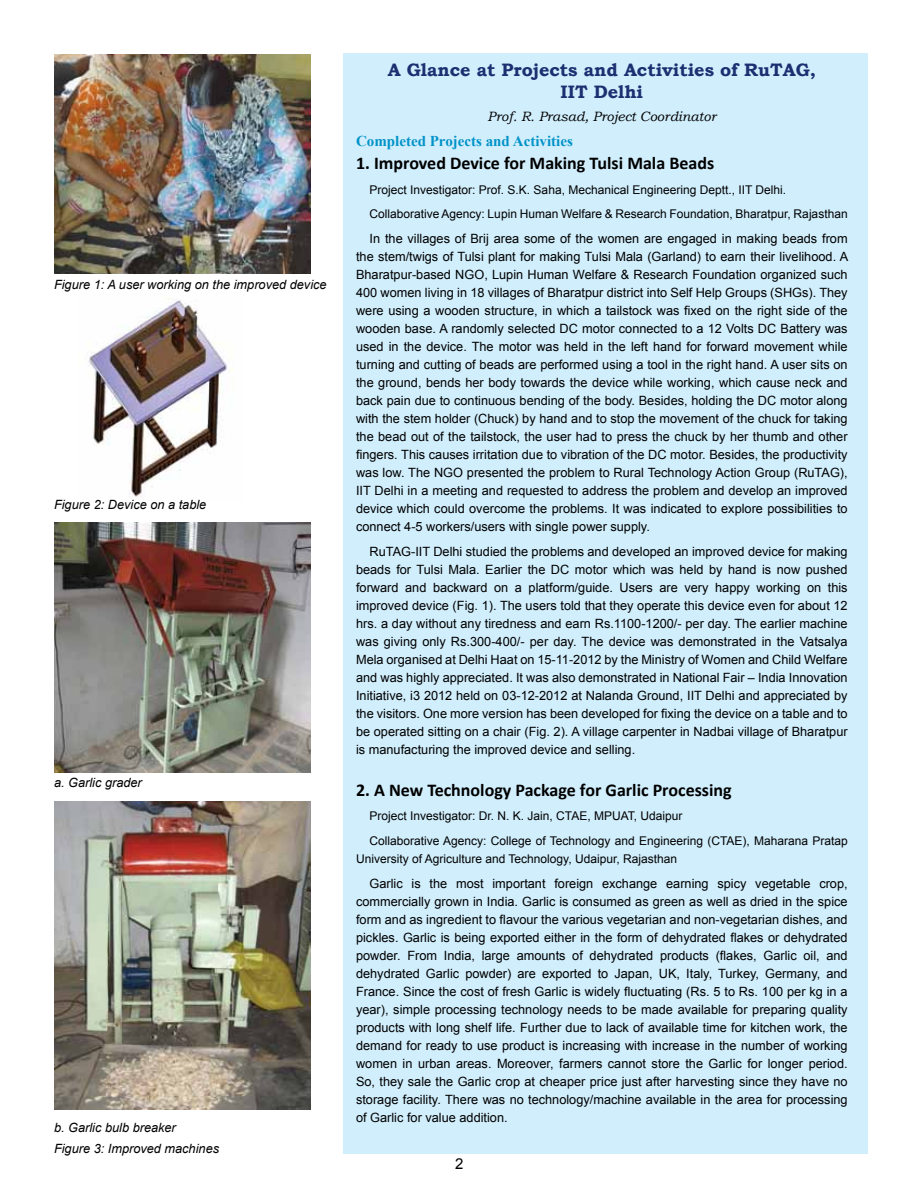
<style>
.page{position:relative;width:919px;height:1204px;background:#fff}
.page>*{position:absolute;margin:0;border:0;box-sizing:border-box;transform-origin:0 0}
.t1{font:700 18px "Calibri";color:#000}
.t2{font:700 18px/21.6px "Bookman Old Style";color:#1c2f71;text-align:center}
.t3{font:700 15px "Times New Roman";color:#0092c8}
.t4{font:15px "Arial";color:#000}
.t5{font:italic 13.5px "Bookman Old Style";color:#000}
.t6{font:12.75px/18px "Arial";color:#000;text-align:justify}
.t7{font:italic 12.75px/21.8px "Arial";color:#000}
.t8{font:12px/24.8px "Arial";color:#000}
</style>
<div class="page">
<div style="left:343px;top:53px;width:525px;height:1100px;background:#d1eefc"></div>
<img style="left:54px;top:801px;width:257px;height:307px">
<img style="left:54px;top:523px;width:256px;height:249px">
<img style="left:88px;top:299px;width:145px;height:199px">
<img style="left:54px;top:54px;width:256px;height:219px">
<p class="t7" style="left:54px;top:274px;width:274px">Figure 1: A user working on the improved device</p>
<p class="t7" style="left:54px;top:494px;width:154px">Figure 2: Device on a table</p>
<p class="t7" style="left:54px;top:771px;width:89px">a. Garlic grader</p>
<p class="t7" style="left:54px;top:1115px;width:167px">b. Garlic bulb breaker<br>Figure 3: Improved machines</p>
<h1 class="t2" style="left:388px;top:59px;width:430px">A Glance at Projects and Activities of RuTAG,<br>IIT Delhi</h1>
<p class="t5" style="left:488px;top:108px;width:230px">Prof. R. Prasad, Project Coordinator</p>
<p class="t3" style="left:356px;top:130px;width:218px">Completed Projects and Activities</p>
<h1 class="t1" style="left:356px;top:151px;width:360px">1. Improved Device for Making Tulsi Mala Beads</h1>
<p class="t8" style="left:369px;top:177px;width:480px">Project Investigator: Prof. S.K. Saha, Mechanical Engineering Deptt., IIT Delhi.<br>Collaborative Agency: Lupin Human Welfare &amp; Research Foundation, Bharatpur, Rajasthan</p>
<p class="t6" style="left:356px;top:229px;width:494px;text-indent:14px">In the villages of Brij area some of the women are engaged in making beads from the stem/twigs of Tulsi plant for making Tulsi Mala (Garland) to earn their livelihood. A Bharatpur-based NGO, Lupin Human Welfare &amp; Research Foundation organized such 400 women living in 18 villages of Bharatpur district into Self Help Groups (SHGs). They were using a wooden structure, in which a tailstock was fixed on the right side of the wooden base. A randomly selected DC motor connected to a 12 Volts DC Battery was used in the device. The motor was held in the left hand for forward movement while turning and cutting of beads are performed using a tool in the right hand. A user sits on the ground, bends her body towards the device while working, which cause neck and back pain due to continuous bending of the body. Besides, holding the DC motor along with the stem holder (Chuck) by hand and to stop the movement of the chuck for taking the bead out of the tailstock, the user had to press the chuck by her thumb and other fingers. This causes irritation due to vibration of the DC motor. Besides, the productivity was low. The NGO presented the problem to Rural Technology Action Group (RuTAG), IIT Delhi in a meeting and requested to address the problem and develop an improved device which could overcome the problems. It was indicated to explore possibilities to connect 4-5 workers/users with single power supply.</p>
<p class="t6" style="left:356px;top:542px;width:493px;text-indent:14px">RuTAG-IIT Delhi studied the problems and developed an improved device for making beads for Tulsi Mala. Earlier the DC motor which was held by hand is now pushed forward and backward on a platform/guide. Users are very happy working on this improved device (Fig. 1). The users told that they operate this device even for about 12 hrs. a day without any tiredness and earn Rs.1100-1200/- per day. The earlier machine was giving only Rs.300-400/- per day. The device was demonstrated in the Vatsalya Mela organised at Delhi Haat on 15-11-2012 by the Ministry of Women and Child Welfare and was highly appreciated. It was also demonstrated in National Fair – India Innovation Initiative, i3 2012 held on 03-12-2012 at Nalanda Ground, IIT Delhi and appreciated by the visitors. One more version has been developed for fixing the device on a table and to be operated sitting on a chair (Fig. 2). A village carpenter in Nadbai village of Bharatpur is manufacturing the improved device and selling.</p>
<h1 class="t1" style="left:356px;top:777px;width:377px">2. A New Technology Package for Garlic Processing</h1>
<p class="t8" style="left:369px;top:803px;width:480px">Project Investigator: Dr. N. K. Jain, CTAE, MPUAT, Udaipur<br>Collaborative Agency: College of Technology and Engineering (CTAE), Maharana Pratap</p>
<p class="t8" style="left:356px;top:846px;width:323px">University of Agriculture and Technology, Udaipur, Rajasthan</p>
<p class="t6" style="left:356px;top:874px;width:493px;text-indent:14px">Garlic is the most important foreign exchange earning spicy vegetable crop, commercially grown in India. Garlic is consumed as green as well as dried in the spice form and as ingredient to flavour the various vegetarian and non-vegetarian dishes, and pickles. Garlic is being exported either in the form of dehydrated flakes or dehydrated powder. From India, large amounts of dehydrated products (flakes, Garlic oil, and dehydrated Garlic powder) are exported to Japan, UK, Italy, Turkey, Germany, and France. Since the cost of fresh Garlic is widely fluctuating (Rs. 5 to Rs. 100 per kg in a year), simple processing technology needs to be made available for preparing quality products with long shelf life. Further due to lack of available time for kitchen work, the demand for ready to use product is increasing with increase in the number of working women in urban areas. Moreover, farmers cannot store the Garlic for longer period.<br>So, they sale the Garlic crop at cheaper price just after harvesting since they have no storage facility. There was no technology/machine available in the area for processing of Garlic for value addition.</p>
<p class="t4" style="left:455px;top:1154px;width:10px">2</p>
</div>
